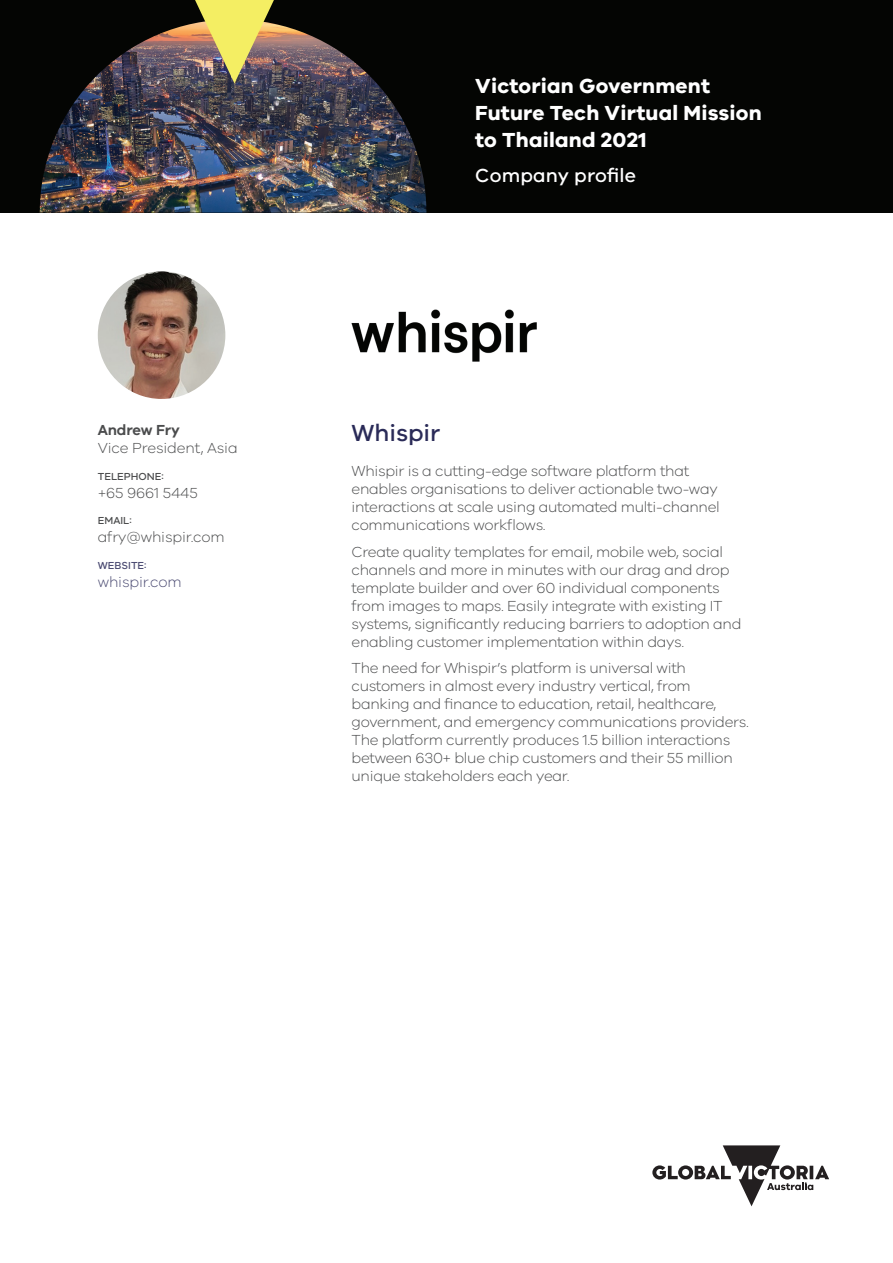
<style>
.page{position:relative;width:893px;height:1263px;background:#fff}
.page>*{position:absolute;margin:0;border:0;box-sizing:border-box;transform-origin:0 0}
.t1{font:500 24px "VIC";color:#2a2b58}
.t2{font:700 21px/27px "VIC";letter-spacing:.01em;color:#fff}
.t3{font:500 19.5px "VIC";letter-spacing:.01em;color:#fff}
.t4{font:300 15px/18px "VIC";letter-spacing:-.02em;color:#4b4c4d}
.t5{font:300 15px "VIC";letter-spacing:-.01em;color:#4b4b72}
.t6{font:600 15px "VIC";letter-spacing:-.01em;color:#4b4c4d}
.t7{font:500 10.5px "VIC";color:#4b4c4d}
.t8{font:500 10.5px "VIC";color:#4b4b72}
</style>
<div class="page">
<div style="left:0;top:0;width:893px;height:213px;background:#040503"></div>
<img style="left:40px;top:24px;width:386px;height:189px">
<img style="left:189px;top:0;width:91px;height:83px">
<svg style="left:652px;top:1145px;width:177px;height:61px"></svg>
<img style="left:98px;top:271px;width:127px;height:128px;border-radius:64px">
<img style="left:351px;top:309px;width:186px;height:52px">
<p class="t6" style="left:98px;top:421px;width:83px">Andrew Fry</p>
<p class="t4" style="left:98px;top:439px;width:141px">Vice President, Asia</p>
<p class="t7" style="left:98px;top:470px;width:67px">TELEPHONE:</p>
<p class="t4" style="left:98px;top:483px;width:101px">+65 9661 5445</p>
<p class="t7" style="left:98px;top:514px;width:35px">EMAIL:</p>
<p class="t4" style="left:98px;top:528px;width:128px">afry@whispir.com</p>
<p class="t8" style="left:98px;top:559px;width:50px">WEBSITE:</p>
<p class="t5" style="left:98px;top:573px;width:85px">whispir.com</p>
<h2 class="t2" style="left:475px;top:72px;width:288px">Victorian Government<br>Future Tech Virtual Mission to Thailand 2021</h2>
<h3 class="t3" style="left:475px;top:164px;width:162px">Company profile</h3>
<h1 class="t1" style="left:351px;top:419px;width:90px">Whispir</h1>
<p class="t4" style="left:351px;top:462px;width:370px">Whispir is a cutting-edge software platform that enables organisations to deliver actionable two-way interactions at scale using automated multi-channel communications workflows.</p>
<p class="t4" style="left:351px;top:542px;width:391px">Create quality templates for email, mobile web, social channels and more in minutes with our drag and drop template builder and over 60 individual components from images to maps. Easily integrate with existing IT systems, significantly reducing barriers to adoption and enabling customer implementation within days.</p>
<p class="t4" style="left:351px;top:659px;width:399px">The need for Whispir’s platform is universal with customers in almost every industry vertical, from banking and finance to education, retail, healthcare, government, and emergency communications providers.<br>The platform currently produces 1.5 billion interactions between 630+ blue chip customers and their 55 million unique stakeholders each year.</p>
</div>
